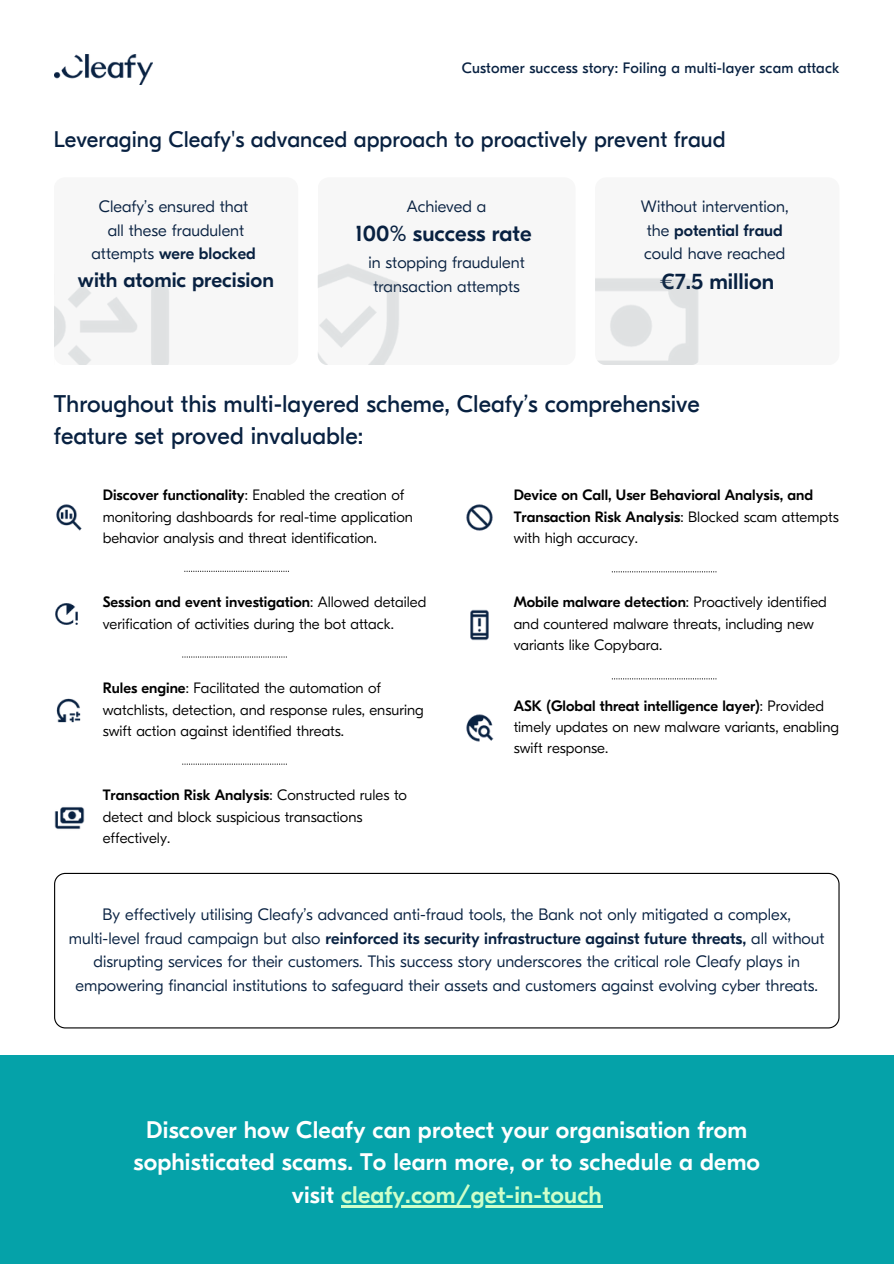
<style>
.page{position:relative;width:894px;height:1264px;background:#fff}
.page>*{position:absolute;margin:0;border:0;box-sizing:border-box;transform-origin:0 0}
.t1{font:500 24px/32.7px "GT Eesti Pro Display";letter-spacing:.005em;color:#fff;text-align:center}
.t2{font:24px/32.7px "GT Eesti Pro Display";color:#082141}
.t3{font:22.5px "GT Eesti Pro Display";color:#082141}
.t4{font:500 22.5px "GT Eesti Pro Display";color:#082141}
.t5{font:500 21px "GT Eesti Pro Display";color:#082141}
.t6{font:300 16.5px/23.7px "GT Eesti Pro Display";color:#082141;text-align:center}
.t7{font:500 16.5px "GT Eesti Pro Display";color:#082141}
.t8{font:300 15px/21.3px "GT Eesti Pro Display";color:#000}
.t9{font:500 15px/21.3px "GT Eesti Pro Display";color:#000}
.t10{font:15px "GT Eesti Pro Display";letter-spacing:.01em;color:#082141}
.s1{font-weight:500}
.s2{font-weight:300}
.s3{color:#ceffca}
</style>
<div class="page">
<img style="left:54px;top:54px;width:98px;height:30px">
<div style="left:54px;top:177px;width:244px;height:188px;background:#f7f7f7;border-radius:11px"></div>
<div style="left:317px;top:177px;width:258px;height:188px;background:#f7f7f7;border-radius:11px"></div>
<div style="left:595px;top:177px;width:244px;height:188px;background:#f7f7f7;border-radius:11px"></div>
<img style="left:56px;top:698px;width:25px;height:25px">
<img style="left:466px;top:714px;width:28px;height:28px">
<img style="left:54px;top:807px;width:31px;height:22px">
<img style="left:470px;top:610px;width:19px;height:30px">
<img style="left:466px;top:504px;width:27px;height:27px">
<img style="left:56px;top:504px;width:26px;height:27px">
<svg style="left:54px;top:872px;width:785px;height:156px"></svg>
<svg style="left:184px;top:570px;width:105px;height:2px"></svg>
<svg style="left:182px;top:656px;width:105px;height:1px"></svg>
<svg style="left:182px;top:763px;width:105px;height:1px"></svg>
<svg style="left:611px;top:571px;width:105px;height:1px"></svg>
<svg style="left:611px;top:678px;width:105px;height:1px"></svg>
<img style="left:55px;top:603px;width:23px;height:22px">
<div style="left:0;top:1055px;width:893px;height:208px;background:#05a2a9"></div>
<img style="left:55px;top:283px;width:114px;height:82px">
<img style="left:317px;top:254px;width:103px;height:111px;border-radius:10px">
<img style="left:595px;top:256px;width:106px;height:109px;border-radius:11px">
<hr style="left:341px;top:1205px;width:261px;height:2px;background:#ceffca">
<p class="t10" style="left:461px;top:59px;width:379px">Customer success story: Foiling a multi-layer scam attack</p>
<p class="t3" style="left:54px;top:126px;width:673px">Leveraging Cleafy's advanced approach to proactively prevent fraud</p>
<p class="t6" style="left:99px;top:195px;width:151px">Cleafy’s ensured that</p>
<h2 class="t6" style="left:91px;top:218px;width:166px">all these fraudulent attempts <span class="s1">were blocked</span></h2>
<p class="t5" style="left:78px;top:268px;width:197px">with atomic precision</p>
<p class="t6" style="left:407px;top:195px;width:81px">Achieved a</p>
<p class="t4" style="left:355px;top:221px;width:178px">100% success rate</p>
<p class="t6" style="left:368px;top:251px;width:158px;text-align:left">in stopping fraudulent transaction attempts</p>
<p class="t6" style="left:640px;top:195px;width:149px">Without intervention,</p>
<p class="t7" style="left:646px;top:221px;width:137px"><span class="s2">the</span> potential fraud</p>
<p class="t6" style="left:644px;top:242px;width:142px">could have reached</p>
<p class="t4" style="left:660px;top:268px;width:115px">€7.5 million</p>
<p class="t2" style="left:54px;top:388px;width:647px">Throughout this multi-layered scheme, Cleafy’s comprehensive feature set proved invaluable:</p>
<p class="t8" style="left:103px;top:485px;width:311px"><span class="s1">Discover functionality</span>: Enabled the creation of monitoring dashboards for real-time application behavior analysis and threat identification.</p>
<p class="t8" style="left:103px;top:592px;width:325px"><span class="s1">Session and event investigation</span>: Allowed detailed verification of activities during the bot attack.</p>
<p class="t8" style="left:103px;top:677px;width:322px"><span class="s1">Rules engine</span>: Facilitated the automation of watchlists, detection, and response rules, ensuring swift action against identified threats.</p>
<p class="t8" style="left:103px;top:784px;width:306px"><span class="s1">Transaction Risk Analysis</span>: Constructed rules to detect and block suspicious transactions effectively.</p>
<p class="t9" style="left:513px;top:485px;width:326px">Device on Call, User Behavioral Analysis, and<br>Transaction Risk Analysis<span class="s2">: Blocked scam attempts with high accuracy.</span></p>
<p class="t8" style="left:513px;top:592px;width:314px"><span class="s1">Mobile malware detection</span>: Proactively identified and countered malware threats, including new variants like Copybara.</p>
<p class="t8" style="left:513px;top:695px;width:327px"><span class="s1">ASK (Global threat intelligence layer)</span>: Provided timely updates on new malware variants, enabling swift response.</p>
<p class="t6" style="left:102px;top:903px;width:689px">By effectively utilising Cleafy’s advanced anti-fraud tools, the Bank not only mitigated a complex,</p>
<p class="t6" style="left:69px;top:926px;width:757px">multi-level fraud campaign but also <span class="s1">reinforced its security infrastructure against future threats,</span> all without disrupting services for their customers. This success story underscores the critical role Cleafy plays in empowering financial institutions to safeguard their assets and customers against evolving cyber threats.</p>
<p class="t1" style="left:133px;top:1113px;width:628px">Discover how Cleafy can protect your organisation from sophisticated scams. To learn more, or to schedule a demo visit <span class="s3">cleafy.com/get-in-touch</span></p>
</div>
